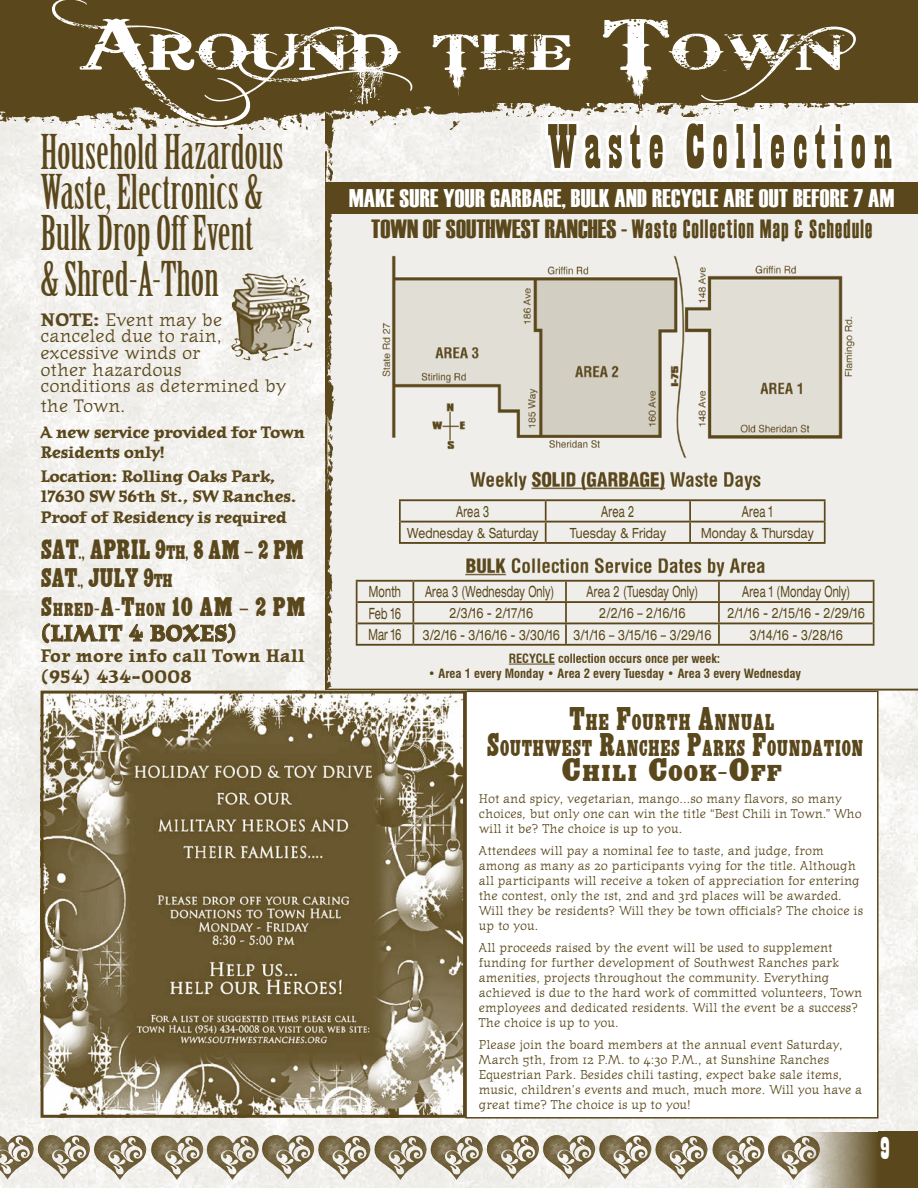
<style>
.page{position:relative;width:918px;height:1188px;background:#fff}
.page>*{position:absolute;margin:0;border:0;box-sizing:border-box;transform-origin:0 0}
.t1{font:65.85px "Playbill";letter-spacing:.11em;color:#5a481c}
.t2{font:49.35px "Bleeding Cowboys";letter-spacing:.03em;color:#fff;scale:1.5 1}
.t3{font:46.8px/40.7px "Birch";color:#5a481c}
.t4{font:33px "Playbill";color:#fff}
.t5{font:26.4px "Haettenschweiler";letter-spacing:.07em;color:#5a481c}
.t6{font:25.5px "Haettenschweiler";letter-spacing:.01em;color:#fff}
.t7{font:25.5px "Headliner";letter-spacing:-.04em;color:#5a481c;scale:.85 1}
.t8{font:24.6px/28.5px "Headliner";letter-spacing:-.04em;color:#5a481c;scale:.85 1}
.t9{font:22.5px "Journal Bold Lin";color:#5a481c;scale:.96 1}
.t10{font:21px "Headliner";color:#5a481c;scale:.8 1}
.t11{font:21px "Headliner";color:#5a481c;scale:.84 1}
.t12{font:21px "Headliner";color:#5a481c;scale:1.25 1}
.t13{font:18px/16.6px "Journal Text";color:#5a481c}
.t14{font:18px/21px "Journal Bold Lin";color:#5a481c;scale:.93 1}
.t15{font:16.5px/20.4px "Journal Bold Lin";letter-spacing:-.04em;color:#5a481c}
.t16{font:expanded 15.6px "Helvetica Neue";letter-spacing:.015em;color:#5a481c;scale:.6 1}
.t17{font:expanded 14.1px "Helvetica Neue";letter-spacing:.015em;color:#5a481c;scale:.75 1}
.t18{font:expanded 14.1px "Helvetica Neue";letter-spacing:.015em;color:#5a481c;scale:.74 1}
.t19{font:expanded 14.1px "Helvetica Neue";letter-spacing:-.005em;color:#5a481c;scale:.75 1}
.t20{font:12.75px/15px "Journal Text";color:#5a481c}
.t21{font:700 condensed 12.45px "Swiss 721 BT";color:#5a481c}
.s1{font-size:70.5px}
.s2{font-family:"Journal";font-weight:700}
.s3{font-size:17.85px}
.s4{font-size:24.6px}
.s5{font-size:17.25px}
.s6{font-size:30px}
</style>
<div class="page">
<img style="left:0;top:116px;width:918px;height:1072px">
<div style="left:0;top:0;width:918px;height:102px;background:#5a481c"></div>
<img style="left:0;top:102px;width:430px;height:28px">
<img style="left:415px;top:102px;width:503px;height:14px">
<div style="left:878px;top:1132px;width:40px;height:56px;background:#5a481c"></div>
<svg style="left:805px;top:1132px;width:73px;height:56px"></svg>
<svg style="left:336px;top:214px;width:582px;height:477px"></svg>
<hr style="left:356px;top:580px;width:57px;height:2px;background:#5a481c">
<hr style="left:413px;top:580px;width:153px;height:2px;background:#5a481c">
<hr style="left:566px;top:580px;width:153px;height:2px;background:#5a481c">
<hr style="left:719px;top:580px;width:155px;height:2px;background:#5a481c">
<hr style="left:357px;top:601px;width:56px;height:2px;background:#5a481c">
<hr style="left:413px;top:601px;width:153px;height:2px;background:#5a481c">
<hr style="left:566px;top:601px;width:153px;height:2px;background:#5a481c">
<hr style="left:719px;top:601px;width:154px;height:2px;background:#5a481c">
<hr style="left:357px;top:623px;width:56px;height:1px;background:#5a481c">
<hr style="left:413px;top:623px;width:153px;height:1px;background:#5a481c">
<hr style="left:566px;top:623px;width:153px;height:1px;background:#5a481c">
<hr style="left:719px;top:623px;width:154px;height:1px;background:#5a481c">
<hr style="left:356px;top:644px;width:57px;height:2px;background:#5a481c">
<hr style="left:413px;top:644px;width:153px;height:2px;background:#5a481c">
<hr style="left:566px;top:644px;width:153px;height:2px;background:#5a481c">
<hr style="left:719px;top:644px;width:155px;height:2px;background:#5a481c">
<svg style="left:565px;top:582px;width:2px;height:19px"></svg>
<svg style="left:718px;top:582px;width:2px;height:19px"></svg>
<hr style="left:565px;top:603px;width:2px;height:20px;background:#5a481c">
<hr style="left:718px;top:603px;width:2px;height:20px;background:#5a481c">
<svg style="left:356px;top:582px;width:1px;height:62px"></svg>
<svg style="left:413px;top:582px;width:1px;height:62px"></svg>
<hr style="left:565px;top:624px;width:2px;height:20px;background:#5a481c">
<hr style="left:718px;top:624px;width:2px;height:20px;background:#5a481c">
<svg style="left:873px;top:582px;width:1px;height:62px"></svg>
<hr style="left:399px;top:499px;width:147px;height:2px;background:#5a481c">
<hr style="left:546px;top:499px;width:144px;height:2px;background:#5a481c">
<hr style="left:690px;top:499px;width:136px;height:2px;background:#5a481c">
<hr style="left:401px;top:521px;width:145px;height:2px;background:#5a481c">
<hr style="left:546px;top:521px;width:144px;height:2px;background:#5a481c">
<hr style="left:690px;top:521px;width:134px;height:2px;background:#5a481c">
<hr style="left:399px;top:542px;width:147px;height:2px;background:#5a481c">
<hr style="left:546px;top:542px;width:144px;height:2px;background:#5a481c">
<hr style="left:690px;top:542px;width:136px;height:2px;background:#5a481c">
<hr style="left:399px;top:501px;width:2px;height:21px;background:#5a481c">
<hr style="left:545px;top:501px;width:2px;height:20px;background:#5a481c">
<hr style="left:689px;top:501px;width:2px;height:20px;background:#5a481c">
<hr style="left:824px;top:501px;width:2px;height:21px;background:#5a481c">
<hr style="left:399px;top:522px;width:2px;height:20px;background:#5a481c">
<svg style="left:545px;top:523px;width:2px;height:19px"></svg>
<svg style="left:689px;top:523px;width:2px;height:19px"></svg>
<hr style="left:824px;top:522px;width:2px;height:20px;background:#5a481c">
<hr style="left:509px;top:664px;width:46px;height:1px;background:#5a481c">
<img style="left:325px;top:387px;width:11px;height:302px">
<svg style="left:42px;top:623px;width:80px;height:20px"></svg>
<svg style="left:129px;top:624px;width:14px;height:18px"></svg>
<svg style="left:150px;top:623px;width:85px;height:20px"></svg>
<hr style="left:325px;top:689px;width:20px;height:2px;background:#5a481c">
<img style="left:352px;top:230px;width:548px;height:237px">
<div style="left:325px;top:182px;width:593px;height:32px;background:#5a481c"></div>
<img style="left:325px;top:130px;width:11px;height:257px">
<img style="left:231px;top:273px;width:67px;height:88px">
<svg style="left:49px;top:102px;width:366px;height:28px"></svg>
<svg style="left:430px;top:102px;width:467px;height:80px"></svg>
<img style="left:44px;top:695px;width:418px;height:419px">
<div style="left:40px;top:691px;width:426px;height:427px;border:3px solid #5a481c"></div>
<img style="left:599px;top:1135px;width:53px;height:44px">
<img style="left:37px;top:1135px;width:53px;height:44px">
<div style="left:465px;top:691px;width:414px;height:428px;background:#fff;border:2px solid #5a481c"></div>
<h2 class="t2" style="left:80px;top:24px;width:582px"><span class="s1">A</span>round the <span class="s1">T</span>own</h2>
<h1 class="t1" style="left:548px;top:113px;width:346px">Waste Collection</h1>
<h3 class="t3" style="left:40px;top:133px;width:245px">Household Hazardous<br>Waste, Electronics &amp;<br>Bulk Drop Off Event</h3>
<h3 class="t3" style="left:40px;top:261px;width:180px">&amp; Shred-A-Thon</h3>
<h3 class="t13" style="left:40px;top:311px;width:247px"><span class="s2">NOTE:</span> Event may be canceled due to rain, excessive winds or<br>other hazardous<br>conditions as determined by</h3>
<h3 class="t13" style="left:40px;top:397px;width:87px">the Town.</h3>
<p class="t15" style="left:40px;top:422px;width:266px;line-height:19.8px">A new service provided for Town<br>Residents only!</p>
<p class="t15" style="left:40px;top:466px;width:258px">Location: Rolling Oaks Park,<br>17630 SW 56th St., SW Ranches.<br>Proof of Residency is required</p>
<h3 class="t7" style="left:40px;top:533px;width:312px">SAT., APRIL 9<span class="s3">TH</span>, <span class="s4">8 AM – 2 PM</span></h3>
<h3 class="t8" style="left:40px;top:564px;width:313px">SAT., JULY 9<span class="s5">TH<br></span>S<span class="s5">HRED</span>-A-T<span class="s5">HON</span> 10 AM – 2 PM</h3>
<h3 class="t9" style="left:40px;top:618px;width:206px">(LIMIT 4 BOXES)</h3>
<h3 class="t14" style="left:40px;top:645px;width:286px">For more info call Town Hall (954) 434-0008</h3>
<h3 class="t6" style="left:349px;top:181px;width:547px">MAKE SURE YOUR GARBAGE, BULK AND RECYCLE ARE OUT BEFORE 7 AM</h3>
<h3 class="t5" style="left:371px;top:211px;width:503px">TOWN OF SOUTHWEST RANCHES - Waste Collection Map &amp; Schedule</h3>
<p class="t16" style="left:456px;top:502px;width:57px">Area 3</p>
<p class="t16" style="left:601px;top:502px;width:57px">Area 2</p>
<p class="t16" style="left:742px;top:502px;width:53px">Area 1</p>
<p class="t18" style="left:407px;top:524px;width:179px">Wednesday &amp; Saturday</p>
<p class="t18" style="left:570px;top:524px;width:132px">Tuesday &amp; Friday</p>
<p class="t18" style="left:701px;top:524px;width:154px">Monday &amp; Thursday</p>
<p class="t16" style="left:369px;top:582px;width:55px">Month</p>
<p class="t16" style="left:425px;top:582px;width:217px">Area 3 (Wednesday Only)</p>
<p class="t16" style="left:587px;top:582px;width:188px">Area 2 (Tuesday Only)</p>
<p class="t16" style="left:742px;top:582px;width:182px">Area 1 (Monday Only)</p>
<p class="t16" style="left:369px;top:604px;width:55px">Feb 16</p>
<p class="t17" style="left:450px;top:605px;width:113px">2/3/16 - 2/17/16</p>
<p class="t17" style="left:599px;top:605px;width:117px">2/2/16 – 2/16/16</p>
<p class="t17" style="left:728px;top:605px;width:185px">2/1/16 - 2/15/16 - 2/29/16</p>
<p class="t16" style="left:369px;top:625px;width:56px">Mar 16</p>
<p class="t19" style="left:423px;top:626px;width:386px">3/2/16 - 3/16/16 - 3/30/16 3/1/16 – 3/15/16 – 3/29/16</p>
<p class="t17" style="left:750px;top:626px;width:126px">3/14/16 - 3/28/16</p>
<p class="t21" style="left:509px;top:651px;width:213px">RECYCLE collection occurs once per week:</p>
<p class="t21" style="left:428px;top:666px;width:375px">• Area 1 every Monday • Area 2 every Tuesday • Area 3 every Wednesday</p>
<h3 class="t11" style="left:569px;top:709px;width:219px"><span class="s6">T</span>HE <span class="s6">F</span>OURTH <span class="s6">A</span>NNUAL</h3>
<h3 class="t10" style="left:486px;top:735px;width:473px"><span class="s6">S</span>OUTHWEST <span class="s6">R</span>ANCHES <span class="s6">P</span>ARKS <span class="s6">F</span>OUNDATION</h3>
<h3 class="t12" style="left:561px;top:760px;width:165px"><span class="s6">C</span>HILI <span class="s6">C</span>OOK<span class="s6">-O</span>FF</h3>
<p class="t20" style="left:479px;top:791px;width:384px">Hot and spicy, vegetarian, mango…so many flavors, so many choices, but only one can win the title “Best Chili in Town.” Who will it be? The choice is up to you.</p>
<p class="t20" style="left:479px;top:843px;width:386px">Attendees will pay a nominal fee to taste, and judge, from among as many as 20 participants vying for the title. Although all participants will receive a token of appreciation for entering the contest, only the 1st, 2nd and 3rd places will be awarded.<br>Will they be residents? Will they be town officials? The choice is up to you.</p>
<p class="t20" style="left:479px;top:940px;width:385px">All proceeds raised by the event will be used to supplement funding for further development of Southwest Ranches park amenities, projects throughout the community. Everything achieved is due to the hard work of committed volunteers, Town employees and dedicated residents. Will the event be a success?<br>The choice is up to you.</p>
<p class="t20" style="left:479px;top:1037px;width:385px">Please join the board members at the annual event Saturday, March 5th, from 12 P.M. to 4:30 P.M., at Sunshine Ranches Equestrian Park. Besides chili tasting, expect bake sale items, music, children’s events and much, much more. Will you have a great time? The choice is up to you!</p>
<h3 class="t4" style="left:879px;top:1131px;width:13px">9</h3>
</div>
